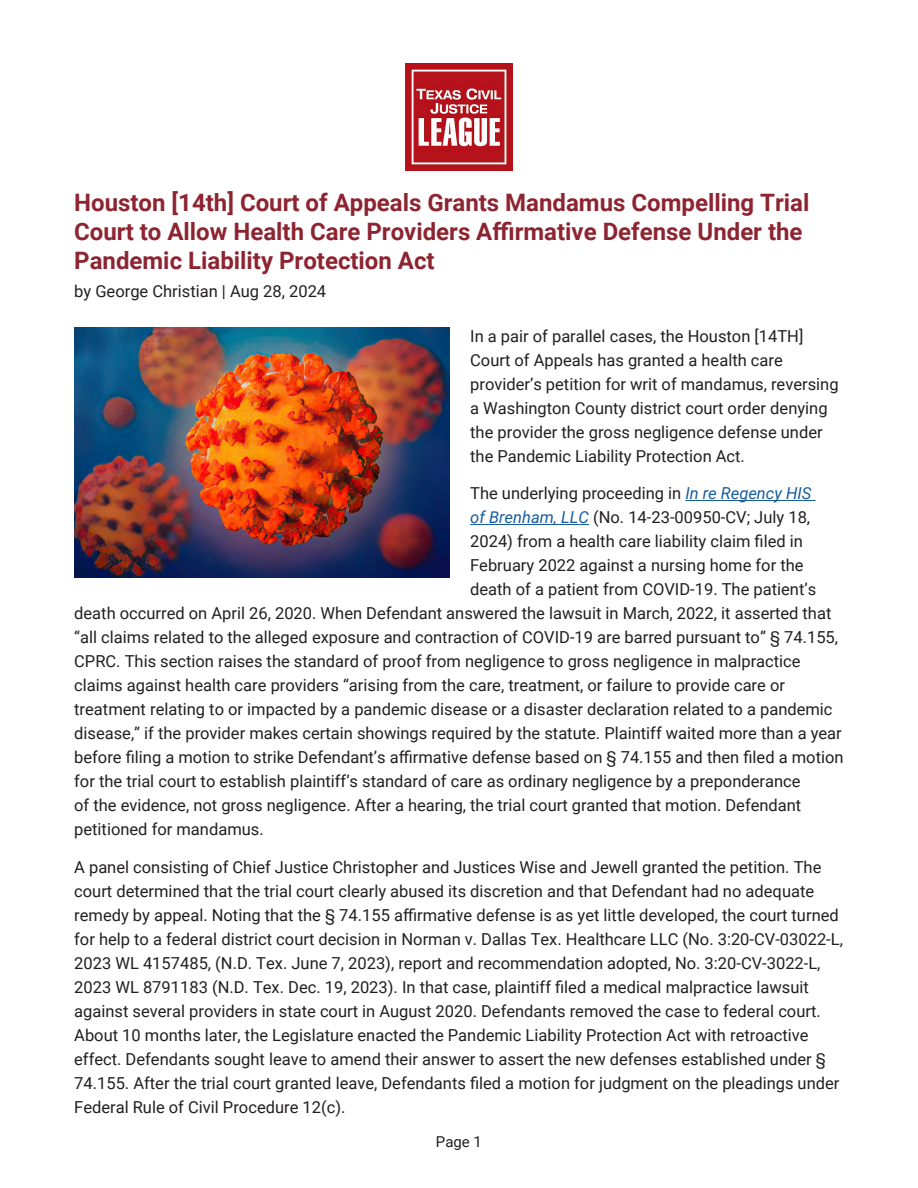
<style>
.page{position:relative;width:918px;height:1188px;background:#fff}
.page>*{position:absolute;margin:0;border:0;box-sizing:border-box;transform-origin:0 0}
.t1{font:700 24px/28.8px "Roboto";color:#8d2431}
.t2{font:16.5px/24px "Roboto";color:#231f20}
.t3{font:15px "Roboto";color:#231f20}
.s1{font-style:italic;color:#175d9e}
</style>
<div class="page">
<hr style="left:685px;top:500px;width:131px;height:1px;background:#175d9e">
<hr style="left:470px;top:524px;width:119px;height:1px;background:#175d9e">
<img style="left:405px;top:63px;width:108px;height:108px">
<img style="left:74px;top:328px;width:376px;height:249px">
<p class="t1" style="left:74px;top:188px;width:737px">Houston [14th] Court of Appeals Grants Mandamus Compelling Trial<br>Court to Allow Health Care Providers Affirmative Defense Under the<br>Pandemic Liability Protection Act</p>
<p class="t2" style="left:74px;top:278px;width:254px">by George Christian | Aug 28, 2024</p>
<p class="t2" style="left:470px;top:323px;width:370px">In a pair of parallel cases, the Houston [14TH] Court of Appeals has granted a health care provider’s petition for writ of mandamus, reversing a Washington County district court order denying the provider the gross negligence defense under the Pandemic Liability Protection Act.</p>
<p class="t2" style="left:470px;top:481px;width:343px">The underlying proceeding in <span class="s1">In re Regency HIS</span></p>
<p class="t2" style="left:470px;top:505px;width:341px"><span class="s1">of Brenham, LLC</span> (No. 14-23-00950-CV; July 18,</p>
<p class="t2" style="left:470px;top:529px;width:334px">2024) from a health care liability claim filed in</p>
<p class="t2" style="left:470px;top:553px;width:335px">February 2022 against a nursing home for the</p>
<p class="t2" style="left:470px;top:577px;width:348px">death of a patient from COVID-19. The patient’s</p>
<p class="t2" style="left:74px;top:601px;width:759px">death occurred on April 26, 2020. When Defendant answered the lawsuit in March, 2022, it asserted that</p>
<p class="t2" style="left:74px;top:625px;width:765px">“all claims related to the alleged exposure and contraction of COVID-19 are barred pursuant to” § 74.155,</p>
<p class="t2" style="left:74px;top:649px;width:728px">CPRC. This section raises the standard of proof from negligence to gross negligence in malpractice</p>
<p class="t2" style="left:74px;top:673px;width:712px">claims against health care providers “arising from the care, treatment, or failure to provide care or</p>
<p class="t2" style="left:74px;top:697px;width:760px">treatment relating to or impacted by a pandemic disease or a disaster declaration related to a pandemic</p>
<p class="t2" style="left:74px;top:721px;width:769px">disease,” if the provider makes certain showings required by the statute. Plaintiff waited more than a year</p>
<p class="t2" style="left:74px;top:745px;width:771px">before filing a motion to strike Defendant’s affirmative defense based on § 74.155 and then filed a motion</p>
<p class="t2" style="left:74px;top:769px;width:728px">for the trial court to establish plaintiff’s standard of care as ordinary negligence by a preponderance</p>
<p class="t2" style="left:74px;top:793px;width:729px">of the evidence, not gross negligence. After a hearing, the trial court granted that motion. Defendant</p>
<p class="t2" style="left:74px;top:817px;width:191px">petitioned for mandamus.</p>
<p class="t2" style="left:74px;top:854px;width:770px">A panel consisting of Chief Justice Christopher and Justices Wise and Jewell granted the petition. The court determined that the trial court clearly abused its discretion and that Defendant had no adequate remedy by appeal. Noting that the § 74.155 affirmative defense is as yet little developed, the court turned for help to a federal district court decision in Norman v. Dallas Tex. Healthcare LLC (No. 3:20-CV-03022-L, 2023 WL 4157485, (N.D. Tex. June 7, 2023), report and recommendation adopted, No. 3:20-CV-3022-L, 2023 WL 8791183 (N.D. Tex. Dec. 19, 2023). In that case, plaintiff filed a medical malpractice lawsuit against several providers in state court in August 2020. Defendants removed the case to federal court.<br>About 10 months later, the Legislature enacted the Pandemic Liability Protection Act with retroactive effect. Defendants sought leave to amend their answer to assert the new defenses established under § 74.155. After the trial court granted leave, Defendants filed a motion for judgment on the pleadings under Federal Rule of Civil Procedure 12(c).</p>
<p class="t3" style="left:436px;top:1132px;width:48px">Page 1</p>
</div>
